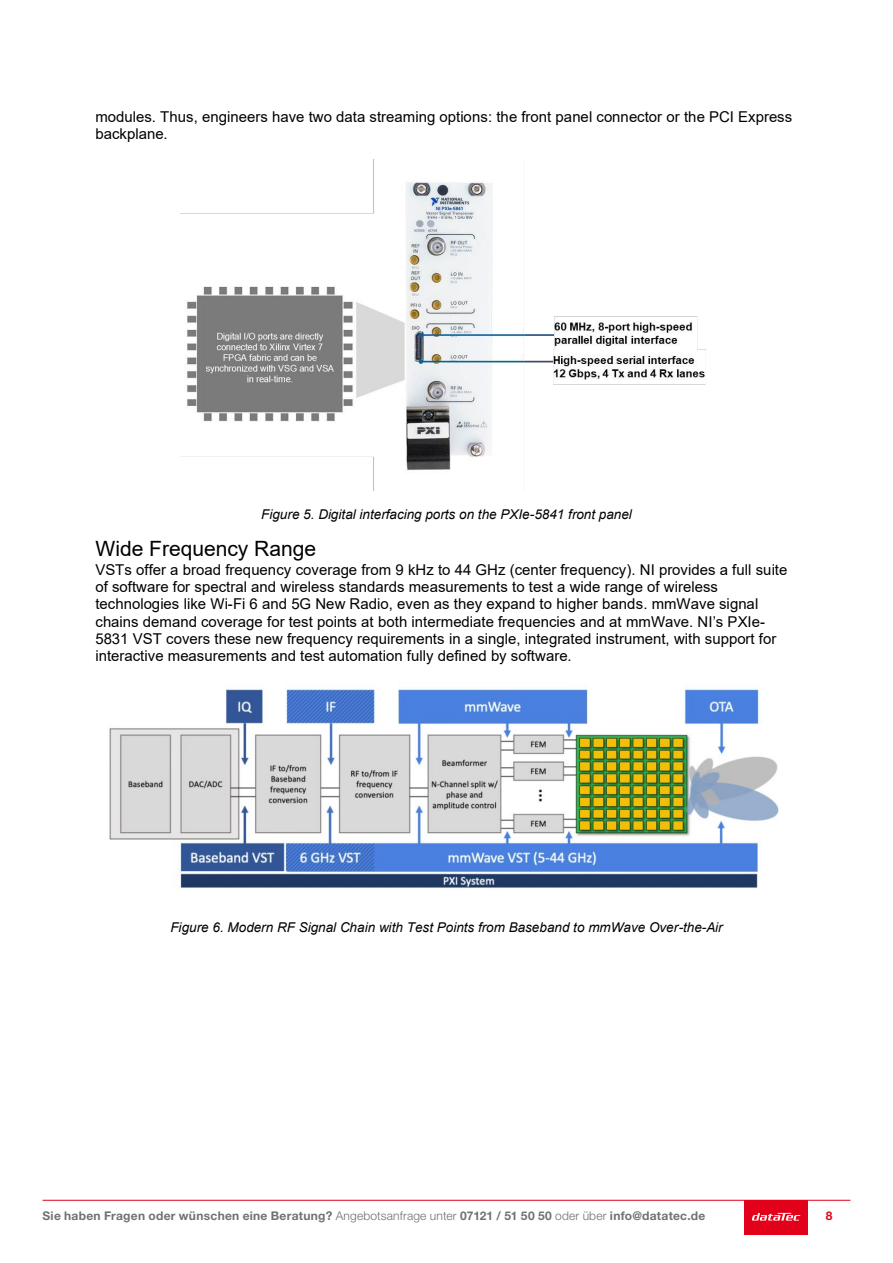
<style>
.page{position:relative;width:893px;height:1263px;background:#fff}
.page>*{position:absolute;margin:0;border:0;box-sizing:border-box;transform-origin:0 0}
.t1{font:21px "Arial";color:#000}
.t2{font:15px/17.2px "Arial";color:#000}
.t3{font:italic 13.5px "Arial";letter-spacing:.005em;color:#000}
.t4{font:700 12px "Helvetica Neue LT Pro";letter-spacing:.025em;color:#707172}
.t5{font:700 12px "Helvetica Neue LT Pro";color:#e2001a}
.s1{font-weight:300}
</style>
<div class="page">
<div style="left:744px;top:1200px;width:64px;height:34px;background:#e2001a"></div>
<svg style="left:752px;top:1213px;width:48px;height:7px"></svg>
<hr style="left:43px;top:1200px;width:807px;height:1px;background:#e2001a">
<img style="left:181px;top:160px;width:525px;height:331px">
<img style="left:109px;top:686px;width:670px;height:203px">
<p class="t2" style="left:95px;top:108px;width:698px">modules. Thus, engineers have two data streaming options: the front panel connector or the PCI Express backplane.</p>
<p class="t3" style="left:261px;top:505px;width:372px">Figure 5. Digital interfacing ports on the PXIe-5841 front panel</p>
<h1 class="t1" style="left:95px;top:534px;width:222px">Wide Frequency Range</h1>
<p class="t2" style="left:95px;top:561px;width:693px">VSTs offer a broad frequency coverage from 9 kHz to 44 GHz (center frequency). NI provides a full suite of software for spectral and wireless standards measurements to test a wide range of wireless technologies like Wi-Fi 6 and 5G New Radio, even as they expand to higher bands. mmWave signal chains demand coverage for test points at both intermediate frequencies and at mmWave. NI’s PXIe-5831 VST covers these new frequency requirements in a single, integrated instrument, with support for interactive measurements and test automation fully defined by software.</p>
<p class="t3" style="left:170px;top:919px;width:554px">Figure 6. Modern RF Signal Chain with Test Points from Baseband to mmWave Over-the-Air</p>
<p class="t4" style="left:43px;top:1209px;width:664px">Sie haben Fragen oder wünschen eine Beratung? <span class="s1">Angebotsanfrage unter</span> 07121 / 51 50 50 <span class="s1">oder über</span> info@datatec.de</p>
<p class="t5" style="left:826px;top:1209px;width:8px">8</p>
</div>
